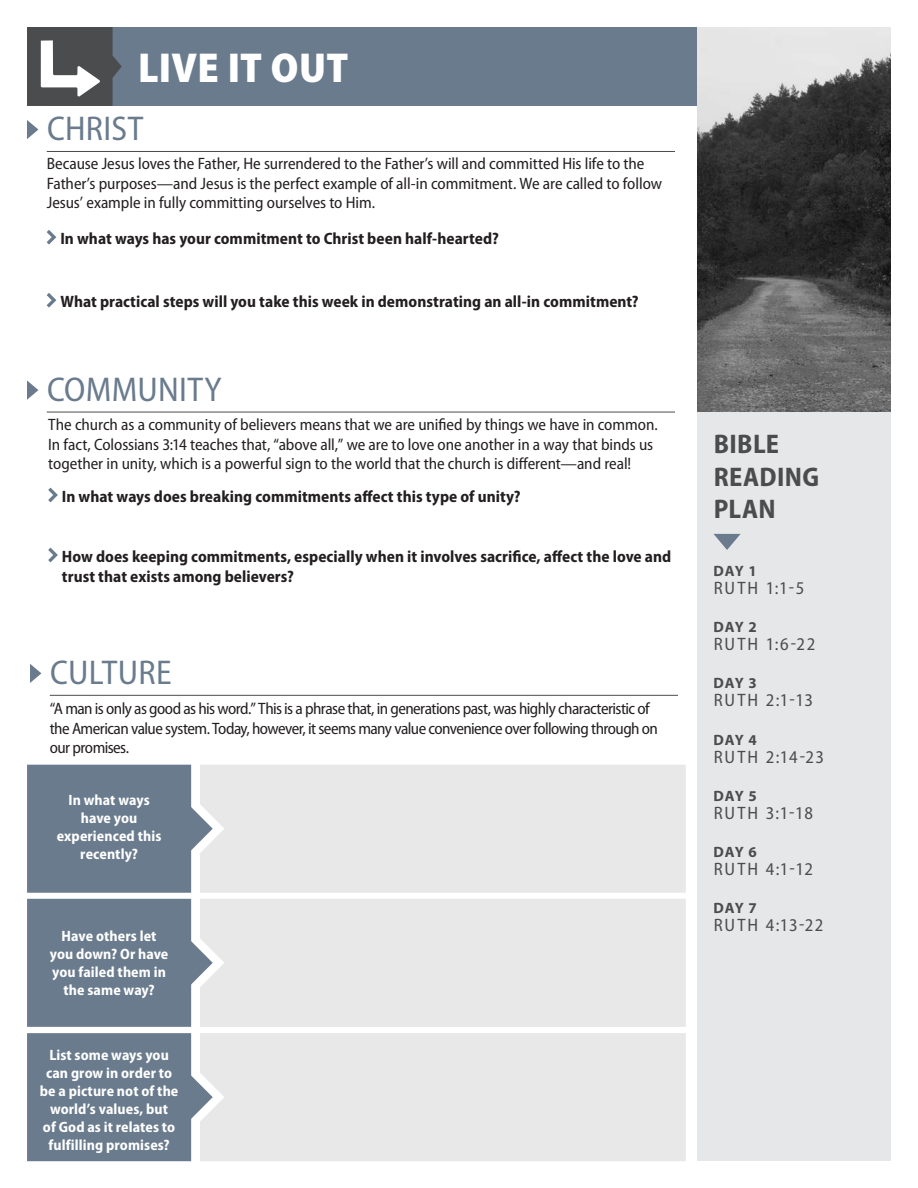
<style>
.page{position:relative;width:918px;height:1188px;background:#fff}
.page>*{position:absolute;margin:0;border:0;box-sizing:border-box;transform-origin:0 0}
.head1{font:900 semi-condensed 42px "Myriad Pro";letter-spacing:.01em;color:#fff}
.head2{font:semi-condensed 34.5px "Myriad Pro";letter-spacing:.01em;color:#697b8d}
.head1-2{font:700 semi-condensed 27px "Myriad Pro";letter-spacing:.015em;color:#4b4c4d}
.body1_source{font:semi-condensed 18px "Myriad Pro";letter-spacing:.11em;color:#4b4c4d}
.body1{font:semi-condensed 16.5px/19.5px "Myriad Pro";letter-spacing:-.005em;color:#231f20}
.body1-2{font:700 semi-condensed 16.5px/19.5px "Myriad Pro";letter-spacing:.005em;color:#231f20}
.body1-3{font:semi-condensed 16.5px/19.8px "Myriad Pro";letter-spacing:-.035em;color:#231f20}
.body1_noindent{font:700 semi-condensed 15px/18px "Myriad Pro";letter-spacing:.005em;color:#fff;text-align:center}
.body1_source-2{font:700 15px "Myriad Pro";letter-spacing:.03em;color:#4b4c4d}
</style>
<div class="page">
<div style="left:47px;top:27px;width:650px;height:79px;background:#697b8d"></div>
<div style="left:697px;top:410px;width:194px;height:751px;background:#e6e7e9"></div>
<img style="left:697px;top:27px;width:194px;height:385px">
<svg style="left:27px;top:27px;width:95px;height:79px;background:#6b6d70"></svg>
<svg style="left:713px;top:534px;width:28px;height:16px"></svg>
<svg style="left:47px;top:230px;width:9px;height:14px"></svg>
<svg style="left:47px;top:293px;width:9px;height:14px"></svg>
<svg style="left:48px;top:488px;width:10px;height:14px"></svg>
<svg style="left:48px;top:548px;width:10px;height:14px"></svg>
<hr style="left:47px;top:151px;width:628px;height:1px;background:#4b4c4d">
<svg style="left:27px;top:120px;width:11px;height:19px"></svg>
<hr style="left:47px;top:412px;width:628px;height:1px;background:#4b4c4d">
<svg style="left:27px;top:380px;width:11px;height:20px"></svg>
<hr style="left:50px;top:695px;width:628px;height:1px;background:#4b4c4d">
<svg style="left:30px;top:664px;width:11px;height:19px"></svg>
<div style="left:224px;top:765px;width:462px;height:128px;background:#e8e8e9"></div>
<div style="left:224px;top:899px;width:462px;height:128px;background:#e8e8e9"></div>
<div style="left:224px;top:1033px;width:462px;height:128px;background:#e8e8e9"></div>
<svg style="left:27px;top:765px;width:197px;height:128px;background:#7d8c9b"></svg>
<svg style="left:27px;top:899px;width:197px;height:128px;background:#7c8c9b"></svg>
<svg style="left:27px;top:1033px;width:197px;height:128px;background:#7c8c9b"></svg>
<p class="head1" style="left:138px;top:44px;width:212px">LIVE IT OUT</p>
<p class="head2" style="left:47px;top:110px;width:98px">CHRIST</p>
<p class="body1" style="left:47px;top:155px;width:617px">Because Jesus loves the Father, He surrendered to the Father’s will and committed His life to the<br>Father’s purposes—and Jesus is the perfect example of all-in commitment. We are called to follow<br>Jesus’ example in fully committing ourselves to Him.</p>
<p class="body1-2" style="left:60px;top:229px;width:440px">In what ways has your commitment to Christ been half-hearted?</p>
<p class="body1-2" style="left:60px;top:292px;width:580px">What practical steps will you take this week in demonstrating an all-in commitment?</p>
<p class="head2" style="left:47px;top:371px;width:176px">COMMUNITY</p>
<p class="body1" style="left:48px;top:415px;width:611px">The church as a community of believers means that we are unified by things we have in common.<br>In fact, Colossians 3:14 teaches that, “above all,” we are to love one another in a way that binds us together in unity, which is a powerful sign to the world that the church is different—and real!</p>
<p class="body1-2" style="left:62px;top:487px;width:460px">In what ways does breaking commitments affect this type of unity?</p>
<p class="body1-2" style="left:62px;top:547px;width:611px">How does keeping commitments, especially when it involves sacrifice, affect the love and trust that exists among believers?</p>
<p class="head2" style="left:50px;top:654px;width:123px">CULTURE</p>
<p class="body1-3" style="left:50px;top:699px;width:610px">“A man is only as good as his word.” This is a phrase that, in generations past, was highly characteristic of the American value system. Today, however, it seems many value convenience over following through on our promises.</p>
<p class="body1_noindent" style="left:57px;top:791px;width:106px">In what ways have you experienced this recently?</p>
<p class="body1_noindent" style="left:50px;top:928px;width:120px">Have others let you down? Or have you failed them in the same way?</p>
<p class="body1_noindent" style="left:40px;top:1046px;width:140px">List some ways you can grow in order to be a picture not of the world’s values, but<br>of God as it relates to fulfilling promises?</p>
<p class="head1-2" style="left:714px;top:429px;width:67px">BIBLE</p>
<p class="head1-2" style="left:714px;top:462px;width:107px">READING</p>
<p class="head1-2" style="left:714px;top:494px;width:63px">PLAN</p>
<p class="body1_source-2" style="left:714px;top:562px;width:45px">DAY 1</p>
<p class="body1_source" style="left:714px;top:578px;width:92px">RUTH 1:1-5</p>
<p class="body1_source-2" style="left:714px;top:619px;width:45px">DAY 2</p>
<p class="body1_source" style="left:714px;top:634px;width:103px">RUTH 1:6-22</p>
<p class="body1_source-2" style="left:714px;top:675px;width:45px">DAY 3</p>
<p class="body1_source" style="left:714px;top:691px;width:101px">RUTH 2:1-13</p>
<p class="body1_source-2" style="left:714px;top:731px;width:45px">DAY 4</p>
<p class="body1_source" style="left:714px;top:747px;width:112px">RUTH 2:14-23</p>
<p class="body1_source-2" style="left:714px;top:787px;width:45px">DAY 5</p>
<p class="body1_source" style="left:714px;top:803px;width:101px">RUTH 3:1-18</p>
<p class="body1_source-2" style="left:714px;top:844px;width:45px">DAY 6</p>
<p class="body1_source" style="left:714px;top:859px;width:101px">RUTH 4:1-12</p>
<p class="body1_source-2" style="left:714px;top:900px;width:45px">DAY 7</p>
<p class="body1_source" style="left:714px;top:916px;width:111px">RUTH 4:13-22</p>
</div>
